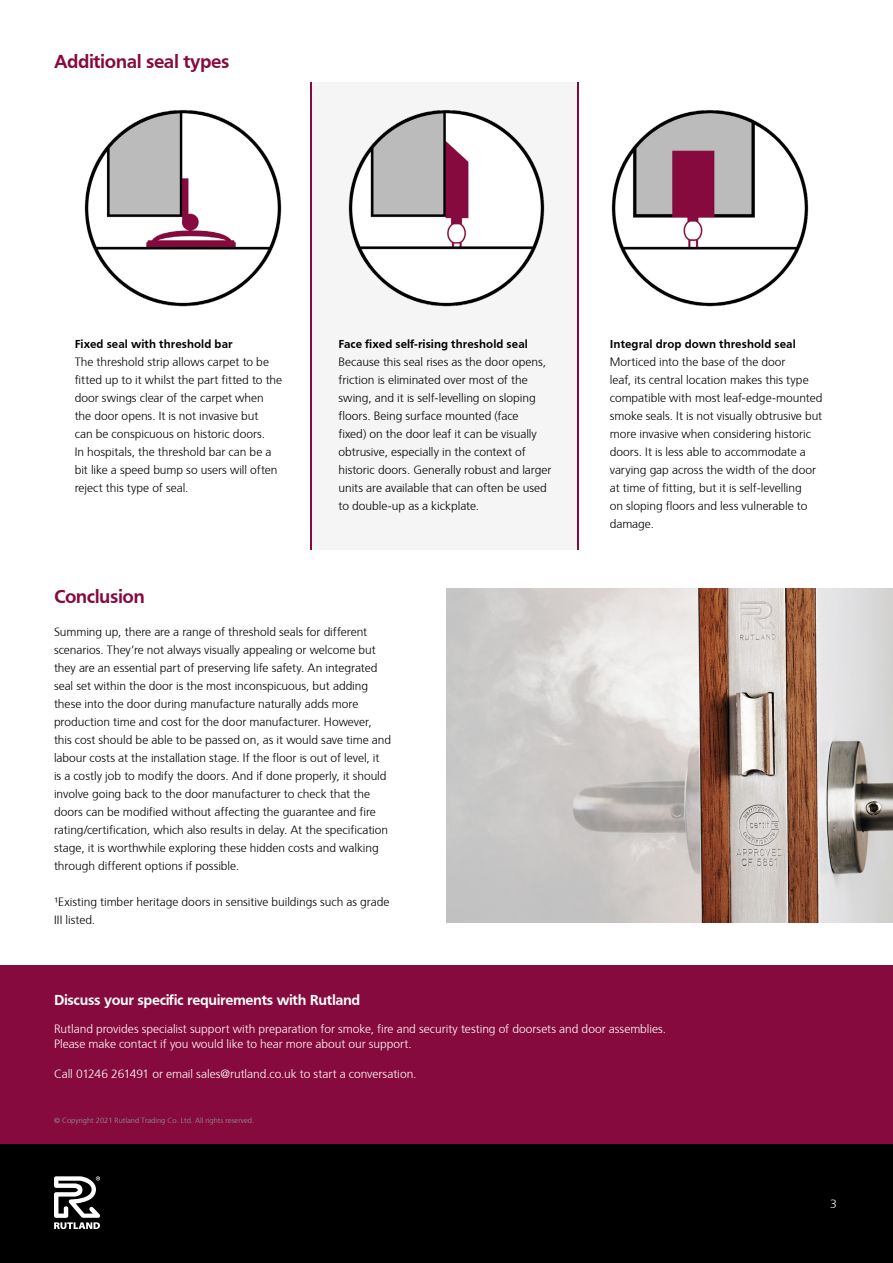
<style>
.page{position:relative;width:893px;height:1263px;background:#fff}
.page>*{position:absolute;margin:0;border:0;box-sizing:border-box;transform-origin:0 0}
.t1{font:700 19.5px "Frutiger";letter-spacing:-.025em;color:#860a3d}
.t2{font:700 15px "Frutiger";letter-spacing:-.025em;color:#fff}
.t3{font:300 12px/18px "Frutiger";color:#000}
.t4{font:300 12px/15px "Frutiger";color:#fff}
.t5{font:700 12px "Frutiger";letter-spacing:.005em;color:#000}
.t6{font:300 7.5px "Frutiger";color:#929896}
</style>
<div class="page">
<div style="left:310px;top:82px;width:268px;height:468px;background:#f5f5f5"></div>
<div style="left:0;top:1144px;width:893px;height:119px;background:#000"></div>
<svg style="left:54px;top:1176px;width:46px;height:53px"></svg>
<img style="left:84px;top:110px;width:198px;height:197px">
<img style="left:348px;top:110px;width:197px;height:197px">
<img style="left:611px;top:110px;width:198px;height:197px">
<hr style="left:310px;top:82px;width:1px;height:468px;background:#860a3d">
<hr style="left:578px;top:82px;width:1px;height:468px;background:#860a3d">
<div style="left:0;top:965px;width:893px;height:179px;background:#860a3d"></div>
<img style="left:446px;top:588px;width:447px;height:334px">
<h1 class="t1" style="left:54px;top:50px;width:177px">Additional seal types</h1>
<p class="t5" style="left:75px;top:337px;width:159px">Fixed seal with threshold bar</p>
<p class="t3" style="left:75px;top:352px;width:209px">The threshold strip allows carpet to be fitted up to it whilst the part fitted to the door swings clear of the carpet when the door opens. It is not invasive but<br>can be conspicuous on historic doors.<br>In hospitals, the threshold bar can be a bit like a speed bump so users will often reject this type of seal.</p>
<p class="t5" style="left:338px;top:337px;width:191px">Face fixed self-rising threshold seal</p>
<p class="t3" style="left:338px;top:352px;width:214px">Because this seal rises as the door opens, friction is eliminated over most of the swing, and it is self-levelling on sloping floors. Being surface mounted (face<br>fixed) on the door leaf it can be visually obtrusive, especially in the context of historic doors. Generally robust and larger units are available that can often be used to double-up as a kickplate.</p>
<h1 class="t1" style="left:54px;top:585px;width:92px">Conclusion</h1>
<p class="t3" style="left:54px;top:622px;width:339px">Summing up, there are a range of threshold seals for different scenarios. They’re not always visually appealing or welcome but they are an essential part of preserving life safety. An integrated seal set within the door is the most inconspicuous, but adding these into the door during manufacture naturally adds more production time and cost for the door manufacturer. However, this cost should be able to be passed on, as it would save time and labour costs at the installation stage. If the floor is out of level, it<br>is a costly job to modify the doors. And if done properly, it should involve going back to the door manufacturer to check that the doors can be modified without affecting the guarantee and fire rating/certification, which also results in delay. At the specification stage, it is worthwhile exploring these hidden costs and walking through different options if possible.</p>
<p class="t3" style="left:54px;top:892px;width:337px">¹Existing timber heritage doors in sensitive buildings such as grade<br>III listed.</p>
<p class="t5" style="left:610px;top:337px;width:188px">Integral drop down threshold seal</p>
<p class="t3" style="left:610px;top:352px;width:214px">Morticed into the base of the door<br>leaf, its central location makes this type compatible with most leaf-edge-mounted smoke seals. It is not visually obtrusive but more invasive when considering historic doors. It is less able to accommodate a varying gap across the width of the door at time of fitting, but it is self-levelling<br>on sloping floors and less vulnerable to damage.</p>
<p class="t2" style="left:54px;top:992px;width:308px">Discuss your specific requirements with Rutland</p>
<p class="t4" style="left:54px;top:1021px;width:614px">Rutland provides specialist support with preparation for smoke, fire and security testing of doorsets and door assemblies.<br>Please make contact if you would like to hear more about our support.</p>
<p class="t4" style="left:54px;top:1066px;width:364px">Call 01246 261491 or email sales@rutland.co.uk to start a conversation.</p>
<p class="t6" style="left:54px;top:1115px;width:202px">© Copyright 2021 Rutland Trading Co. Ltd. All rights reserved.</p>
<p class="t4" style="left:830px;top:1195px;width:8px">3</p>
</div>
